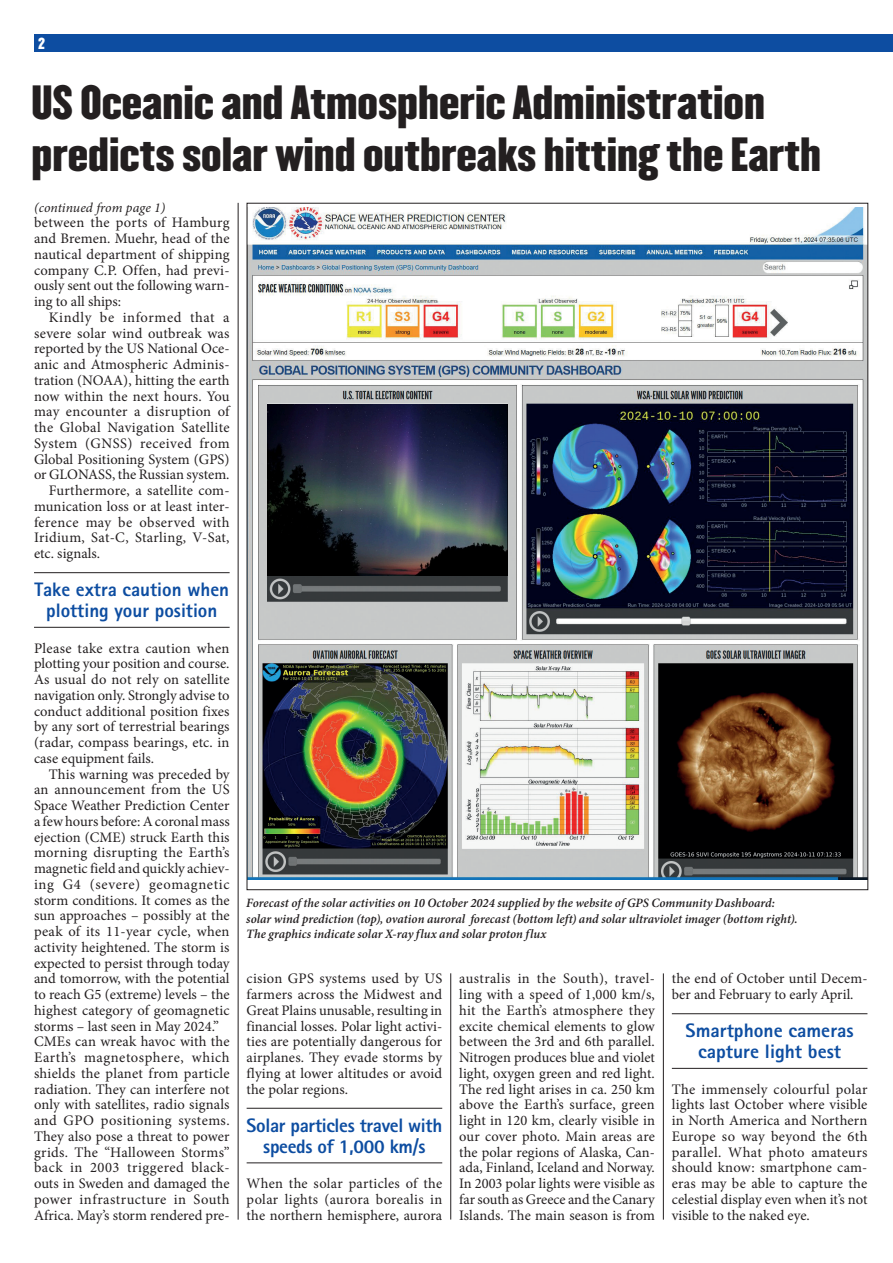
<style>
.page{position:relative;width:893px;height:1263px;background:#fff}
.page>*{position:absolute;margin:0;border:0;box-sizing:border-box;transform-origin:0 0}
.Head_37_41{font:42px "Champion HTF Welterweight";color:#231f20}
.Zwiti-2zeilig{font:700 19.5px/21px "Rotis Sans Serif AT Extra";color:#0d4da1;text-align:center}
.LT_Minion_o_E{font:14.55px/15.8px "Minion Pro";letter-spacing:.005em;color:#231f20;text-align:justify}
.LT_Minion{font:14.55px/15.8px "Minion Pro";letter-spacing:.005em;color:#231f20;text-align:justify}
.t1{font:14.1px "Champion HTF Welterweight";color:#fff}
.LT_Minion-2{font:italic 13.5px "Minion Pro";color:#231f20}
.BU{font:italic 600 12.75px/15.8px "Minion Pro";letter-spacing:.005em;color:#231f20}
</style>
<div class="page">
<div style="left:34px;top:34px;width:859px;height:18px;background:#0d4da1"></div>
<hr style="left:450px;top:973px;width:1px;height:246px;background:#231f20">
<hr style="left:34px;top:572px;width:196px;height:1px;background:#231f20">
<hr style="left:34px;top:627px;width:196px;height:1px;background:#231f20">
<hr style="left:247px;top:1108px;width:195px;height:1px;background:#231f20">
<hr style="left:247px;top:1162px;width:195px;height:1px;background:#231f20">
<hr style="left:663px;top:973px;width:1px;height:247px;background:#231f20">
<img style="left:249px;top:208px;width:617px;height:671px">
<hr style="left:672px;top:1013px;width:195px;height:1px;background:#231f20">
<hr style="left:672px;top:1068px;width:195px;height:1px;background:#231f20">
<hr style="left:238px;top:203px;width:1px;height:1016px;background:#231f20">
<img style="left:267px;top:404px;width:241px;height:172px">
<p class="t1" style="left:38px;top:34px;width:8px">2</p>
<p class="Head_37_41" style="left:31px;top:75px;width:735px">US Oceanic and Atmospheric Administration</p>
<p class="Head_37_41" style="left:31px;top:126px;width:791px">predicts solar wind outbreaks hitting the Earth</p>
<p class="LT_Minion_o_E" style="left:34px;top:215px;width:197px">between the ports of Hamburg and Bremen. Muehr, head of the nautical department of shipping company C.P. Offen, had previ&shy;ously sent out the following warn&shy;ing to all ships:</p>
<p class="LT_Minion" style="left:34px;top:309px;width:197px;text-indent:15px">Kindly be informed that a severe solar wind outbreak was reported by the US National Oce&shy;anic and Atmospheric Adminis&shy;tration (NOAA), hitting the earth now within the next hours. You may encounter a disruption of the Global Navigation Satellite System (GNSS) received from Global Positioning System (GPS) or GLONASS, the Russian system.</p>
<p class="LT_Minion" style="left:34px;top:483px;width:197px;text-indent:15px">Furthermore, a satellite com&shy;munication loss or at least inter&shy;ference may be observed with Iridium, Sat-C, Starling, V-Sat, etc. signals.</p>
<p class="Zwiti-2zeilig" style="left:35px;top:579px;width:196px">Take extra caution when plotting your position</p>
<p class="LT_Minion_o_E" style="left:34px;top:640px;width:197px">Please take extra caution when plotting your position and course.<br>As usual do not rely on satellite navigation only. Strongly advise to conduct additional position fixes by any sort of terrestrial bearings (radar, compass bearings, etc. in case equipment fails.</p>
<p class="LT_Minion" style="left:34px;top:766px;width:197px;text-indent:15px">This warning was preceded by an announcement from the US Space Weather Prediction Center a few hours before: A coronal mass ejection (CME) struck Earth this morning disrupting the Earth’s magnetic field and quickly achiev&shy;ing G4 (severe) geomagnetic storm conditions. It comes as the sun approaches – possibly at the peak of its 11-year cycle, when activity heightened. The storm is expected to persist through today and tomorrow, with the potential to reach G5 (extreme) levels – the highest category of geomagnetic storms – last seen in May 2024.”</p>
<p class="LT_Minion_o_E" style="left:34px;top:1034px;width:197px">CMEs can wreak havoc with the Earth’s magnetosphere, which shields the planet from particle radiation. They can interfere not only with satellites, radio signals and GPO positioning systems.<br>They also pose a threat to power grids. The “Halloween Storms” back in 2003 triggered black&shy;outs in Sweden and damaged the power infrastructure in South Africa. May’s storm rendered pre-</p>
<p class="LT_Minion-2" style="left:34px;top:198px;width:133px">(continued from page 1)</p>
<p class="BU" style="left:246px;top:895px;width:553px">Forecast of the solar activities on 10 October 2024 supplied by the website of GPS Community Dashboard: solar wind prediction (top), ovation auroral forecast (bottom left) and solar ultraviolet imager (bottom right).<br>The graphics indicate solar X-ray flux and solar proton flux</p>
<p class="LT_Minion_o_E" style="left:247px;top:971px;width:197px">cision GPS systems used by US farmers across the Midwest and Great Plains unusable, resulting in financial losses. Polar light activi&shy;ties are potentially dangerous for airplanes. They evade storms by flying at lower altitudes or avoid the polar regions.</p>
<p class="Zwiti-2zeilig" style="left:247px;top:1114px;width:197px">Solar particles travel with speeds of 1,000 km/s</p>
<p class="LT_Minion_o_E" style="left:247px;top:1176px;width:197px">When the solar particles of the polar lights (aurora borealis in the northern hemisphere, aurora</p>
<p class="LT_Minion_o_E" style="left:459px;top:971px;width:197px">australis in the South), travel&shy;ling with a speed of 1,000 km/s, hit the Earth’s atmosphere they excite chemical elements to glow between the 3rd and 6th parallel.<br>Nitrogen produces blue and violet light, oxygen green and red light.<br>The red light arises in ca. 250 km above the Earth’s surface, green light in 120 km, clearly visible in our cover photo. Main areas are the polar regions of Alaska, Can&shy;ada, Finland, Iceland and Norway.<br>In 2003 polar lights were visible as far south as Greece and the Canary Islands. The main season is from</p>
<p class="LT_Minion_o_E" style="left:672px;top:971px;width:197px">the end of October until Decem&shy;ber and February to early April.</p>
<p class="Zwiti-2zeilig" style="left:685px;top:1020px;width:170px">Smartphone cameras capture light best</p>
<p class="LT_Minion_o_E" style="left:672px;top:1081px;width:197px">The immensely colourful polar lights last October where visible in North America and Northern Europe so way beyond the 6th parallel. What photo amateurs should know: smartphone cam&shy;eras may be able to capture the celestial display even when it’s not visible to the naked eye.</p>
</div>
